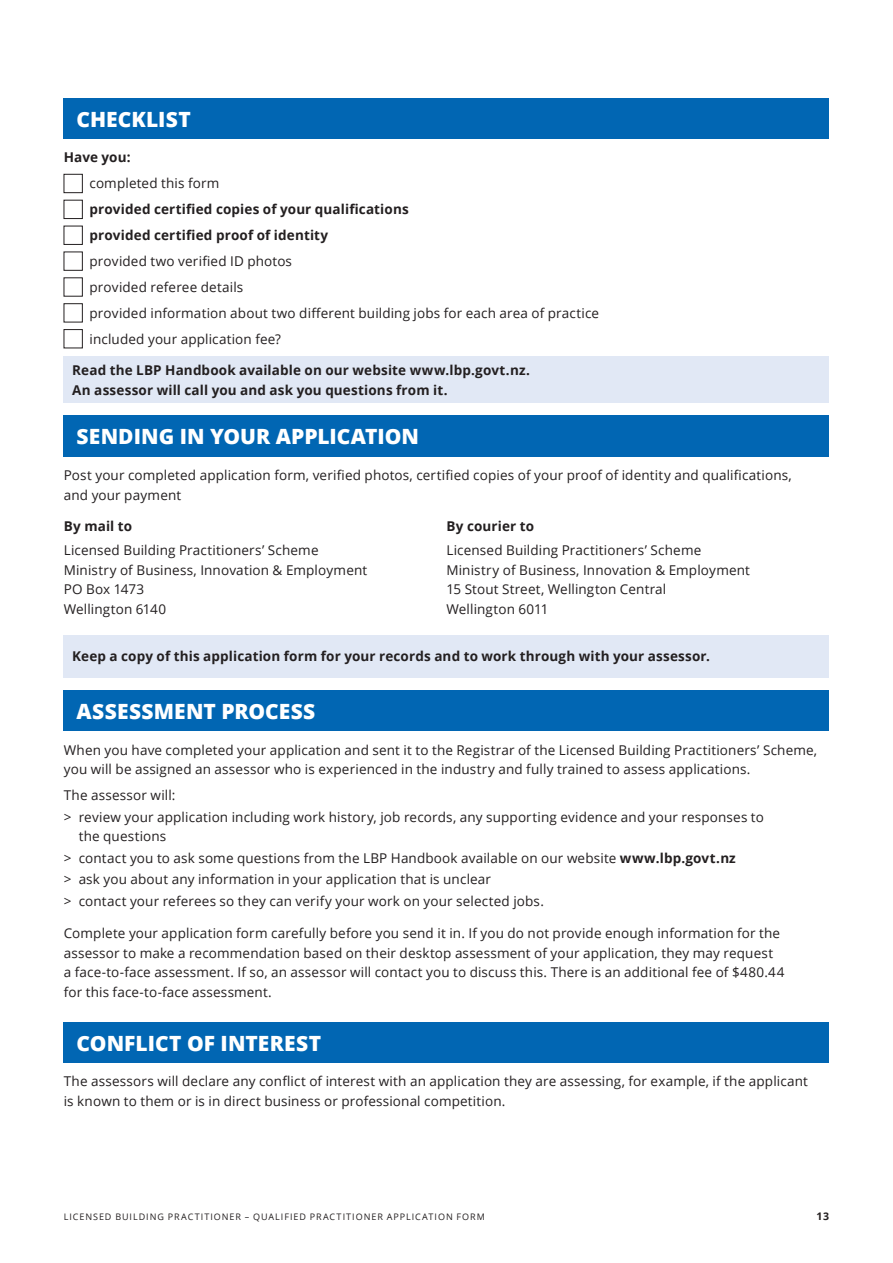
<style>
.page{position:relative;width:893px;height:1263px;background:#fff}
.page>*{position:absolute;margin:0;border:0;box-sizing:border-box;transform-origin:0 0}
.Subheading_1{font:800 21px "Open Sans";letter-spacing:.005em;color:#fff}
.Body{font:13.5px/19.5px "Open Sans";letter-spacing:.01em;color:#231f20}
.Body-2{font:700 13.5px "Open Sans";letter-spacing:.01em;color:#231f20}
.t1{font:700 10.5px "Open Sans";color:#231f20}
.t2{font:9px "Open Sans";letter-spacing:.11em;color:#231f20}
.s1{font-weight:700}
</style>
<div class="page">
<div style="left:64px;top:98px;width:765px;height:41px;background:#0166b3"></div>
<div style="left:64px;top:356px;width:765px;height:47px;background:#e1e8f5"></div>
<div style="left:64px;top:174px;width:19px;height:19px;border:1px solid #231f20"></div>
<div style="left:64px;top:200px;width:19px;height:19px;border:1px solid #231f20"></div>
<div style="left:64px;top:226px;width:19px;height:19px;border:1px solid #231f20"></div>
<div style="left:64px;top:278px;width:19px;height:18px;border:1px solid #231f20"></div>
<div style="left:64px;top:303px;width:19px;height:19px;border:1px solid #231f20"></div>
<div style="left:64px;top:329px;width:19px;height:19px;border:1px solid #231f20"></div>
<div style="left:64px;top:416px;width:765px;height:41px;background:#0166b3"></div>
<div style="left:64px;top:635px;width:765px;height:42px;background:#e1e8f5"></div>
<div style="left:64px;top:690px;width:765px;height:41px;background:#0166b3"></div>
<div style="left:64px;top:1022px;width:765px;height:41px;background:#0166b3"></div>
<p class="Subheading_1" style="left:77px;top:103px;width:116px">CHECKLIST</p>
<p class="Body-2" style="left:64px;top:148px;width:68px">Have you:</p>
<p class="Body" style="left:90px;top:173px;width:131px">completed this form</p>
<p class="Body-2" style="left:90px;top:200px;width:321px">provided certified copies of your qualifications</p>
<p class="Body-2" style="left:90px;top:226px;width:240px">provided certified proof of identity</p>
<p class="Body" style="left:90px;top:251px;width:204px">provided two verified ID photos</p>
<p class="Body" style="left:90px;top:277px;width:155px">provided referee details</p>
<p class="Body" style="left:90px;top:303px;width:511px">provided information about two different building jobs for each area of practice</p>
<p class="Body" style="left:90px;top:329px;width:193px">included your application fee?</p>
<p class="Body-2" style="left:72px;top:361px;width:459px">Read the LBP Handbook available on our website www.lbp.govt.nz.</p>
<p class="Body-2" style="left:72px;top:380px;width:377px">An assessor will call you and ask you questions from it.</p>
<p class="Subheading_1" style="left:77px;top:421px;width:344px">SENDING IN YOUR APPLICATION</p>
<p class="Body" style="left:64px;top:465px;width:730px">Post your completed application form, verified photos, certified copies of your proof of identity and qualifications, and your payment</p>
<p class="Body-2" style="left:64px;top:517px;width:70px">By mail to</p>
<p class="Body" style="left:64px;top:540px;width:256px">Licensed Building Practitioners’ Scheme</p>
<p class="Body" style="left:64px;top:560px;width:305px">Ministry of Business, Innovation &amp; Employment</p>
<p class="Body" style="left:64px;top:579px;width:82px">PO Box 1473</p>
<p class="Body" style="left:64px;top:599px;width:104px">Wellington 6140</p>
<p class="Body-2" style="left:446px;top:517px;width:89px">By courier to</p>
<p class="Body" style="left:446px;top:540px;width:256px">Licensed Building Practitioners’ Scheme</p>
<p class="Body" style="left:446px;top:560px;width:305px">Ministry of Business, Innovation &amp; Employment</p>
<p class="Body" style="left:446px;top:579px;width:221px">15 Stout Street, Wellington Central</p>
<p class="Body" style="left:446px;top:599px;width:104px">Wellington 6011</p>
<p class="Body-2" style="left:72px;top:647px;width:639px">Keep a copy of this application form for your records and to work through with your assessor.</p>
<p class="Subheading_1" style="left:77px;top:695px;width:240px">ASSESSMENT PROCESS</p>
<p class="Body" style="left:64px;top:739px;width:755px">When you have completed your application and sent it to the Registrar of the Licensed Building Practitioners’ Scheme, you will be assigned an assessor who is experienced in the industry and fully trained to assess applications.</p>
<p class="Body" style="left:64px;top:785px;width:113px">The assessor will:</p>
<p class="Body" style="left:79px;top:806px;width:687px;text-indent:-15px">&gt; review your application including work history, job records, any supporting evidence and your responses to the questions</p>
<p class="Body" style="left:64px;top:848px;width:674px">&gt; contact you to ask some questions from the LBP Handbook available on our website <span class="s1">www.lbp.govt.nz</span></p>
<p class="Body" style="left:64px;top:869px;width:429px">&gt; ask you about any information in your application that is unclear</p>
<p class="Body" style="left:64px;top:891px;width:482px">&gt; contact your referees so they can verify your work on your selected jobs.</p>
<p class="Body" style="left:64px;top:923px;width:722px">Complete your application form carefully before you send it in. If you do not provide enough information for the assessor to make a recommendation based on their desktop assessment of your application, they may request<br>a face-to-face assessment. If so, an assessor will contact you to discuss this. There is an additional fee of $480.44 for this face-to-face assessment.</p>
<p class="Subheading_1" style="left:77px;top:1027px;width:246px">CONFLICT OF INTEREST</p>
<p class="Body" style="left:64px;top:1071px;width:746px">The assessors will declare any conflict of interest with an application they are assessing, for example, if the applicant is known to them or is in direct business or professional competition.</p>
<p class="t2" style="left:64px;top:1211px;width:423px">LICENSED BUILDING PRACTITIONER – QUALIFIED PRACTITIONER APPLICATION FORM</p>
<p class="t1" style="left:816px;top:1209px;width:14px">13</p>
</div>
